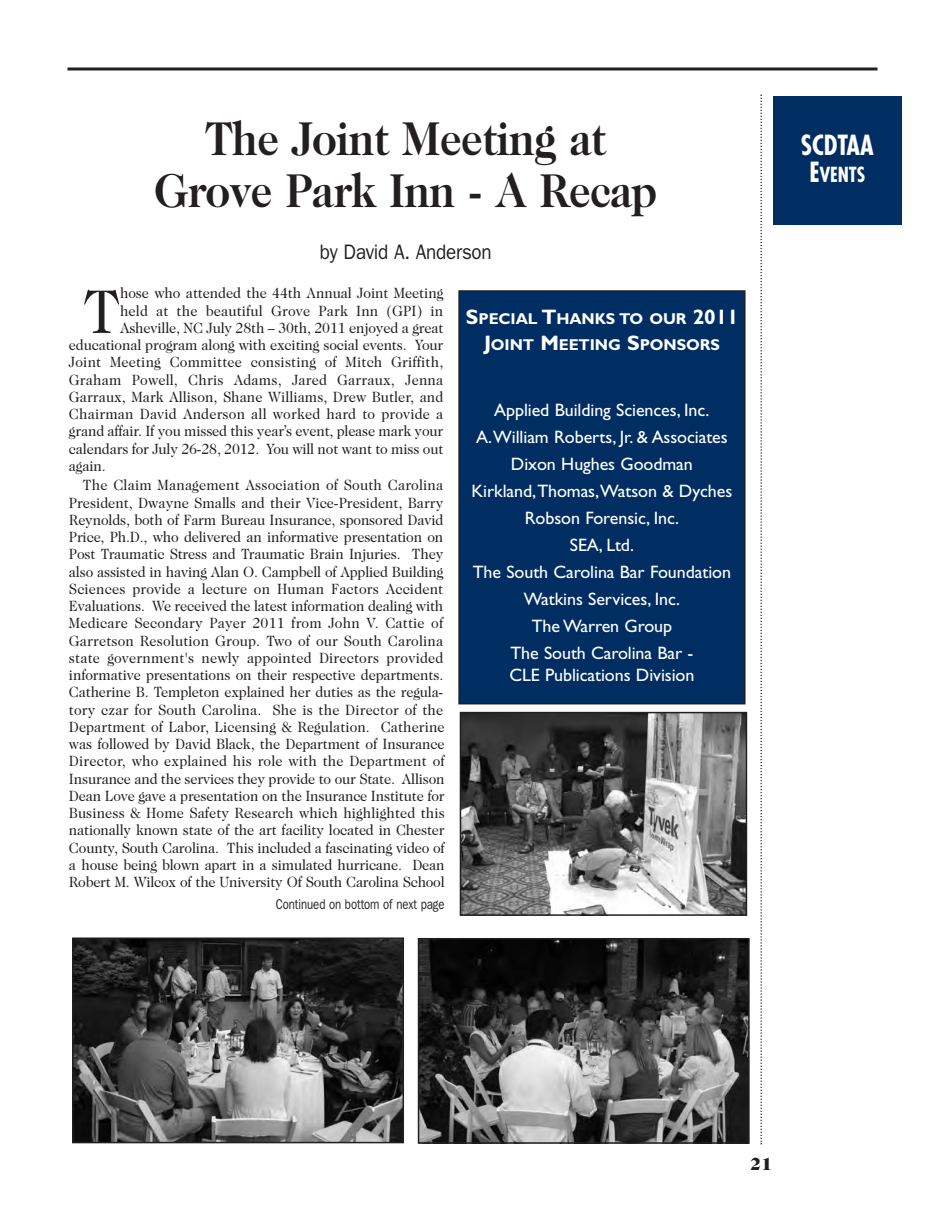
<style>
.page{position:relative;width:945px;height:1215px;background:#fff}
.page>*{position:absolute;margin:0;border:0;box-sizing:border-box;transform-origin:0 0}
.t1{font:62.25px "Caslon Two Twenty Four";color:#231f20;scale:.95 1}
.t2{font:700 48px/52.5px "Caslon Two Twenty Four";letter-spacing:-.01em;color:#231f20;text-align:center;scale:.9 1}
.t3{font:700 condensed 27px "Futura";letter-spacing:-.005em;color:#fff;scale:.96 1}
.t4{font:21px "Franklin Gothic";letter-spacing:-.01em;color:#231f20;scale:.9 1}
.t5{font:700 condensed 20.25px "Futura";letter-spacing:-.005em;color:#fff;scale:.96 1}
.t6{font:18px/27px "Gill Sans";letter-spacing:-.005em;color:#fff;text-align:center}
.t7{font:900 18px "Caslon Two Twenty Four";color:#231f20}
.t8{font:700 15.75px/25.2px "Gill Sans";letter-spacing:-.005em;color:#fff;text-align:center}
.t9{font:15px/17.2px "Caslon Two Twenty Four";letter-spacing:-.005em;color:#231f20;text-align:justify;scale:.95 1}
.t10{font:14.25px "Franklin Gothic";letter-spacing:-.005em;color:#231f20;scale:.8 1}
.s1{font-size:21px}
.s2{font-size:27px}
</style>
<div class="page">
<hr style="left:68px;top:68px;width:810px;height:2px;background:#231f20">
<svg style="left:760px;top:94px;width:2px;height:1050px"></svg>
<div style="left:773px;top:97px;width:128px;height:128px;background:#002d62"></div>
<img style="left:463px;top:715px;width:281px;height:198px">
<div style="left:460px;top:712px;width:287px;height:204px;border:2px solid #231f20"></div>
<img style="left:75px;top:940px;width:326px;height:200px">
<div style="left:72px;top:937px;width:332px;height:206px;border:2px solid #231f20"></div>
<img style="left:421px;top:941px;width:326px;height:200px">
<div style="left:418px;top:938px;width:332px;height:206px;border:2px solid #231f20"></div>
<div style="left:459px;top:291px;width:286px;height:413px;background:#002d62"></div>
<div style="left:458px;top:290px;width:288px;height:414px;border:2px solid #231f20"></div>
<h2 class="t2" style="left:155px;top:116px;width:560px">The Joint Meeting at<br>Grove Park Inn - A Recap</h2>
<h3 class="t4" style="left:320px;top:245px;width:193px">by David A. Anderson</h3>
<h1 class="t1" style="left:82px;top:287px;width:42px">T</h1>
<p class="t9" style="left:120px;top:286px;width:342px">hose who attended the 44th Annual Joint Meeting</p>
<p class="t9" style="left:120px;top:303px;width:342px">held at the beautiful Grove Park Inn (GPI) in</p>
<p class="t9" style="left:120px;top:320px;width:342px">Asheville, NC July 28th – 30th, 2011 enjoyed a great</p>
<p class="t9" style="left:69px;top:337px;width:396px">educational program along with exciting social events. Your</p>
<p class="t9" style="left:69px;top:355px;width:396px">Joint Meeting Committee consisting of Mitch Griffith,</p>
<p class="t9" style="left:69px;top:372px;width:396px">Graham Powell, Chris Adams, Jared Garraux, Jenna</p>
<p class="t9" style="left:69px;top:389px;width:396px">Garraux, Mark Allison, Shane Williams, Drew Butler, and</p>
<p class="t9" style="left:69px;top:406px;width:396px">Chairman David Anderson all worked hard to provide a</p>
<p class="t9" style="left:69px;top:424px;width:396px">grand affair. If you missed this year’s event, please mark your</p>
<p class="t9" style="left:69px;top:441px;width:396px">calendars for July 26-28, 2012. You will not want to miss out</p>
<p class="t9" style="left:69px;top:458px;width:40px">again.</p>
<p class="t9" style="left:69px;top:478px;width:397px;text-indent:13px">The Claim Management Association of South Carolina President, Dwayne Smalls and their Vice-President, Barry Reynolds, both of Farm Bureau Insurance, sponsored David Price, Ph.D., who delivered an informative presentation on Post Traumatic Stress and Traumatic Brain Injuries. They also assisted in having Alan O. Campbell of Applied Building Sciences provide a lecture on Human Factors Accident Evaluations. We received the latest information dealing with Medicare Secondary Payer 2011 from John V. Cattie of Garretson Resolution Group. Two of our South Carolina state government's newly appointed Directors provided informative presentations on their respective departments.<br>Catherine B. Templeton explained her duties as the regula&shy;tory czar for South Carolina. She is the Director of the Department of Labor, Licensing &amp; Regulation. Catherine was followed by David Black, the Department of Insurance Director, who explained his role with the Department of Insurance and the services they provide to our State. Allison Dean Love gave a presentation on the Insurance Institute for Business &amp; Home Safety Research which highlighted this nationally known state of the art facility located in Chester County, South Carolina. This included a fascinating video of a house being blown apart in a simulated hurricane. Dean Robert M. Wilcox of the University Of South Carolina School</p>
<p class="t10" style="left:276px;top:899px;width:212px">Continued on bottom of next page</p>
<p class="t8" style="left:466px;top:308px;width:274px"><span class="s1">S</span>PECIAL <span class="s1">T</span>HANKS TO OUR <span class="s1">2011<br>J</span>OINT <span class="s1">M</span>EETING <span class="s1">S</span>PONSORS</p>
<p class="t6" style="left:472px;top:398px;width:262px">Applied Building Sciences, Inc.<br>A.William Roberts, Jr. &amp; Associates<br>Dixon Hughes Goodman<br>Kirkland,Thomas,Watson &amp; Dyches<br>Robson Forensic, Inc.<br>SEA, Ltd.<br>The South Carolina Bar Foundation<br>Watkins Services, Inc.<br>The Warren Group<br>The South Carolina Bar -</p>
<p class="t6" style="left:510px;top:663px;width:186px">CLE Publications Division</p>
<h3 class="t3" style="left:801px;top:133px;width:77px">SCDTAA</h3>
<h3 class="t5" style="left:809px;top:165px;width:60px"><span class="s2">E</span>VENTS</h3>
<p class="t7" style="left:750px;top:1156px;width:23px">21</p>
</div>
